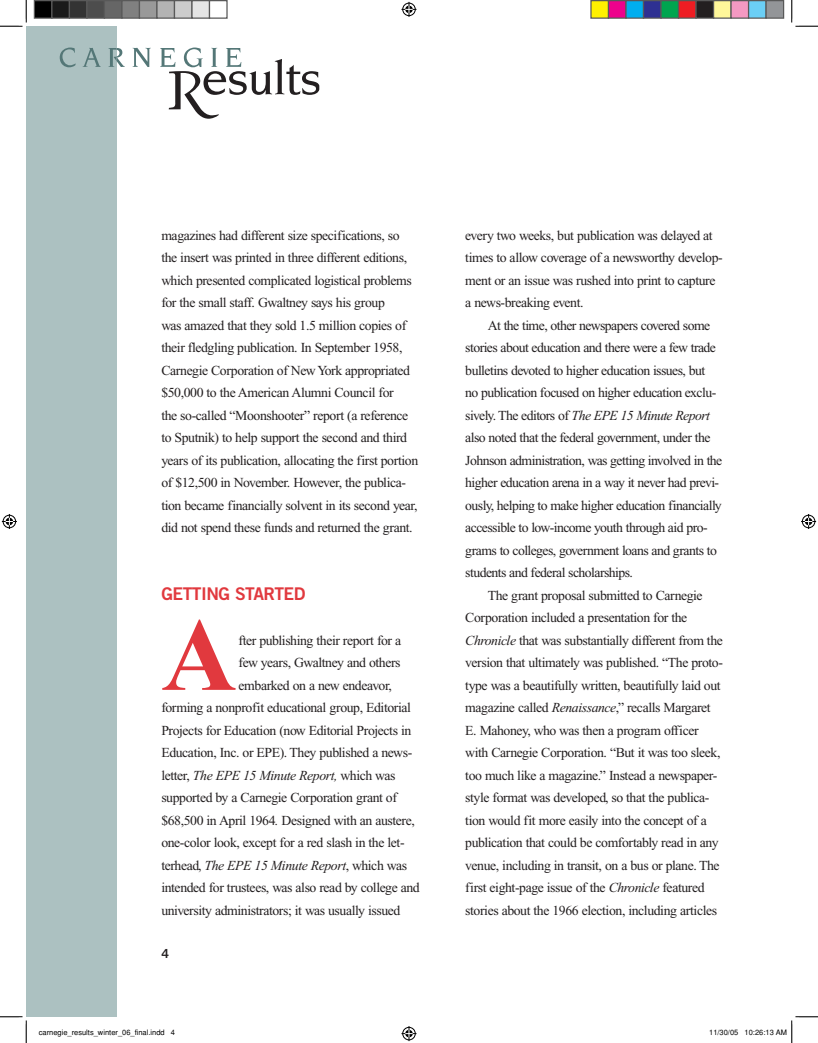
<style>
.page{position:relative;width:818px;height:1043px;background:#fff}
.page>*{position:absolute;margin:0;border:0;box-sizing:border-box;transform-origin:0 0}
.t1{font:700 104px "Times New Roman";color:#e1393e}
.t2{font:17.5px "Trade Gothic Bold Two";letter-spacing:-.03em;color:#e1393e}
.t3{font:13.75px/22.5px "Times New Roman";letter-spacing:-.03em;color:#231f20}
.t4{font:italic 13.75px "Times New Roman";letter-spacing:-.03em;color:#231f20}
.t5{font:12.5px "Trade Gothic Bold Two";color:#231f20}
.t6{font:7.5px "Helvetica";color:#000}
.s1{font-style:normal}
.s2{font-style:italic}
</style>
<div class="page">
<div style="left:26px;top:26px;width:90px;height:990px;background:#acc1c1"></div>
<svg style="left:60px;top:48px;width:16px;height:19px"></svg>
<svg style="left:83px;top:48px;width:18px;height:19px"></svg>
<svg style="left:108px;top:48px;width:17px;height:19px"></svg>
<svg style="left:133px;top:48px;width:18px;height:19px"></svg>
<svg style="left:160px;top:48px;width:159px;height:71px"></svg>
<svg style="left:0;top:0;width:27px;height:27px"></svg>
<svg style="left:0;top:1016px;width:27px;height:26px"></svg>
<svg style="left:791px;top:0;width:27px;height:27px"></svg>
<svg style="left:401px;top:2px;width:15px;height:15px"></svg>
<svg style="left:401px;top:1026px;width:15px;height:15px"></svg>
<svg style="left:2px;top:514px;width:15px;height:15px"></svg>
<svg style="left:801px;top:514px;width:15px;height:15px"></svg>
<div style="left:34px;top:1px;width:18px;height:17px;background:#000"></div>
<div style="left:34px;top:0;width:18px;height:19px;border:1px solid #595959"></div>
<div style="left:52px;top:1px;width:17px;height:17px;background:#1a1a1a"></div>
<div style="left:51px;top:0;width:19px;height:19px;border:1px solid #595959"></div>
<div style="left:69px;top:1px;width:18px;height:17px;background:#333"></div>
<div style="left:69px;top:0;width:19px;height:19px;border:1px solid #595959"></div>
<div style="left:87px;top:1px;width:17px;height:17px;background:#4d4d4d"></div>
<div style="left:86px;top:0;width:19px;height:19px;border:1px solid #595959"></div>
<div style="left:104px;top:1px;width:18px;height:17px;background:#666"></div>
<div style="left:104px;top:0;width:18px;height:19px;border:1px solid #595959"></div>
<div style="left:122px;top:1px;width:17px;height:17px;background:#808080"></div>
<div style="left:121px;top:0;width:19px;height:19px;border:1px solid #595959"></div>
<div style="left:139px;top:1px;width:18px;height:17px;background:#999"></div>
<div style="left:139px;top:0;width:19px;height:19px;border:1px solid #595959"></div>
<div style="left:157px;top:1px;width:17px;height:17px;background:#b3b3b3"></div>
<div style="left:156px;top:0;width:19px;height:19px;border:1px solid #595959"></div>
<div style="left:174px;top:1px;width:18px;height:17px;background:#ccc"></div>
<div style="left:174px;top:0;width:18px;height:19px;border:1px solid #595959"></div>
<div style="left:192px;top:1px;width:17px;height:17px;background:#e5e5e5"></div>
<div style="left:191px;top:0;width:19px;height:19px;border:1px solid #595959"></div>
<div style="left:209px;top:0;width:19px;height:19px;border:1px solid #595959"></div>
<div style="left:591px;top:1px;width:17px;height:17px;background:#fff101"></div>
<div style="left:590px;top:0;width:19px;height:19px;border:1px solid #595959"></div>
<div style="left:608px;top:1px;width:18px;height:17px;background:#ed028c"></div>
<div style="left:608px;top:0;width:18px;height:19px;border:1px solid #595959"></div>
<div style="left:626px;top:1px;width:17px;height:17px;background:#00aeef"></div>
<div style="left:625px;top:0;width:19px;height:19px;border:1px solid #595959"></div>
<div style="left:643px;top:1px;width:18px;height:17px;background:#2e3092"></div>
<div style="left:642px;top:0;width:19px;height:19px;border:1px solid #595959"></div>
<div style="left:661px;top:1px;width:17px;height:17px;background:#00a54f"></div>
<div style="left:660px;top:0;width:19px;height:19px;border:1px solid #595959"></div>
<div style="left:678px;top:1px;width:18px;height:17px;background:#ee1d23"></div>
<div style="left:678px;top:0;width:18px;height:19px;border:1px solid #595959"></div>
<div style="left:696px;top:1px;width:17px;height:17px;background:#231f20"></div>
<div style="left:695px;top:0;width:19px;height:19px;border:1px solid #595959"></div>
<div style="left:713px;top:1px;width:18px;height:17px;background:#fff79a"></div>
<div style="left:712px;top:0;width:19px;height:19px;border:1px solid #595959"></div>
<div style="left:731px;top:1px;width:17px;height:17px;background:#f499c2"></div>
<div style="left:730px;top:0;width:19px;height:19px;border:1px solid #595959"></div>
<div style="left:748px;top:1px;width:18px;height:17px;background:#6bcff6"></div>
<div style="left:748px;top:0;width:18px;height:19px;border:1px solid #595959"></div>
<div style="left:766px;top:1px;width:17px;height:17px;background:#939598"></div>
<div style="left:765px;top:0;width:19px;height:19px;border:1px solid #595959"></div>
<svg style="left:791px;top:1016px;width:27px;height:26px"></svg>
<p class="t3" style="left:161px;top:224px;width:258px">magazines had different size specifications, so the insert was printed in three different editions, which presented complicated logistical problems for the small staff. Gwaltney says his group<br>was amazed that they sold 1.5 million copies of their fledgling publication. In September 1958, Carnegie Corporation of New York appropriated $50,000 to the American Alumni Council for<br>the so-called “Moonshooter” report (a reference to Sputnik) to help support the second and third years of its publication, allocating the first portion of $12,500 in November. However, the publica&shy;tion became financially solvent in its second year, did not spend these funds and returned the grant.</p>
<p class="t2" style="left:161px;top:582px;width:146px">GETTING STARTED</p>
<h1 class="t1" style="left:161px;top:597px;width:77px">A</h1>
<p class="t3" style="left:238px;top:629px;width:164px">fter publishing their report for a</p>
<p class="t3" style="left:238px;top:651px;width:163px">few years, Gwaltney and others</p>
<p class="t3" style="left:238px;top:674px;width:155px">embarked on a new endeavor,</p>
<p class="t3" style="left:161px;top:696px;width:251px">forming a nonprofit educational group, Editorial</p>
<p class="t3" style="left:161px;top:719px;width:251px">Projects for Education (now Editorial Projects in</p>
<p class="t3" style="left:161px;top:741px;width:252px">Education, Inc. or EPE). They published a news-</p>
<p class="t4" style="left:161px;top:768px;width:236px"><span class="s1">letter,</span> The EPE 15 Minute Report, <span class="s1">which was</span></p>
<p class="t3" style="left:161px;top:786px;width:237px">supported by a Carnegie Corporation grant of</p>
<p class="t3" style="left:161px;top:809px;width:255px">$68,500 in April 1964<span class="s2">.</span> Designed with an austere,</p>
<p class="t3" style="left:161px;top:831px;width:245px">one-color look, except for a red slash in the let-</p>
<p class="t4" style="left:161px;top:858px;width:247px"><span class="s1">terhead,</span> The EPE 15 Minute Report<span class="s1">, which was</span></p>
<p class="t3" style="left:161px;top:876px;width:260px">intended for trustees, was also read by college and</p>
<p class="t3" style="left:161px;top:899px;width:240px">university administrators; it was usually issued</p>
<p class="t5" style="left:161px;top:945px;width:9px">4</p>
<p class="t3" style="left:465px;top:224px;width:259px">every two weeks, but publication was delayed at times to allow coverage of a newsworthy develop&shy;ment or an issue was rushed into print to capture a news-breaking event.</p>
<p class="t3" style="left:465px;top:314px;width:258px;text-indent:22px">At the time, other newspapers covered some stories about education and there were a few trade bulletins devoted to higher education issues, but<br>no publication focused on higher education exclu&shy;sively. The editors of <span class="s2">The EPE 15 Minute Report </span>also noted that the federal government, under the Johnson administration, was getting involved in the higher education arena in a way it never had previ&shy;ously, helping to make higher education financially accessible to low-income youth through aid pro&shy;grams to colleges, government loans and grants to students and federal scholarships.</p>
<p class="t3" style="left:465px;top:584px;width:259px;text-indent:22px">The grant proposal submitted to Carnegie Corporation included a presentation for the <span class="s2">Chronicle</span> that was substantially different from the version that ultimately was published. “The proto&shy;type was a beautifully written, beautifully laid out magazine called <span class="s2">Renaissance</span>,” recalls Margaret E. Mahoney, who was then a program officer with Carnegie Corporation. “But it was too sleek, too much like a magazine.” Instead a newspaper&shy;style format was developed, so that the publica&shy;tion would fit more easily into the concept of a publication that could be comfortably read in any venue, including in transit, on a bus or plane. The first eight-page issue of the <span class="s2">Chronicle</span> featured stories about the 1966 election, including articles</p>
<p class="t6" style="left:39px;top:1028px;width:138px">carnegie_results_winter_06_final.indd 4</p>
<p class="t6" style="left:709px;top:1028px;width:79px">11/30/05 10:26:13 AM</p>
</div>
